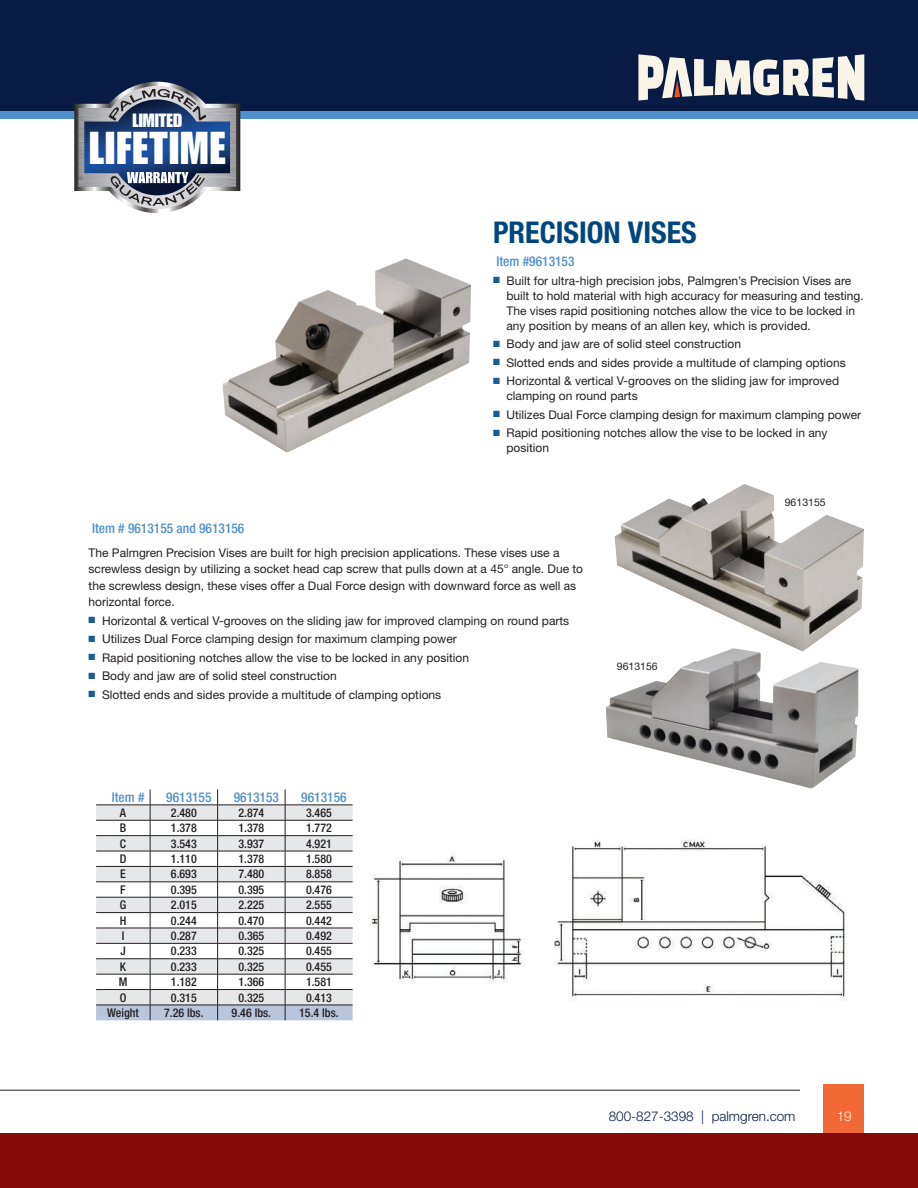
<style>
.page{position:relative;width:918px;height:1188px;background:#fff}
.page>*{position:absolute;margin:0;border:0;box-sizing:border-box;transform-origin:0 0}
.t1{font:45.15px "Impact";letter-spacing:.025em;color:#fff}
.t2{font:700 condensed 30px "Helvetica Neue LT Std";color:#00467e}
.t3{font:18.75px "Impact";color:#fff}
.t4{font:500 condensed 13.5px "Helvetica Neue LT Std";color:#5090cc}
.t5{font:300 13.5px "Helvetica Neue LT Std";color:#071b44}
.t6{font:300 13.5px "Helvetica Neue LT Std";color:#f9f4e7}
.t7{font:12px/15px "Helvetica Neue LT Std";color:#231f20}
.t8{font:500 condensed 12px "Helvetica Neue LT Std";color:#231f20}
.t9{font:10.5px "Helvetica Neue LT Std";color:#231f20}
.s1{color:#1a5d93}
</style>
<div class="page">
<div style="left:0;top:0;width:918px;height:118px;background:#5090cc"></div>
<div style="left:824px;top:1084px;width:40px;height:104px;background:#f26935"></div>
<hr style="left:0;top:1090px;width:800px;height:1px;background:#231f20">
<div style="left:0;top:1134px;width:918px;height:54px;background:#86090c"></div>
<div style="left:0;top:0;width:918px;height:111px;background:#071b44"></div>
<svg style="left:638px;top:54px;width:226px;height:47px"></svg>
<img style="left:370px;top:839px;width:478px;height:162px">
<img style="left:222px;top:258px;width:249px;height:194px">
<svg style="left:96px;top:789px;width:257px;height:231px"></svg>
<img style="left:615px;top:484px;width:249px;height:164px">
<img style="left:606px;top:648px;width:252px;height:140px">
<svg style="left:74px;top:82px;width:166px;height:131px"></svg>
<h3 class="t3" style="left:132px;top:109px;width:51px">LIMITED</h3>
<h1 class="t1" style="left:89px;top:122px;width:138px">LIFETIME</h1>
<h2 class="t2" style="left:493px;top:214px;width:205px">PRECISION VISES</h2>
<p class="t4" style="left:497px;top:253px;width:80px">Item #9613153</p>
<p class="t7" style="left:507px;top:273px;width:359px;text-indent:-14px"><span class="s1">■</span> Built for ultra-high precision jobs, Palmgren’s Precision Vises are built to hold material with high accuracy for measuring and testing.<br>The vises rapid positioning notches allow the vice to be locked in any position by means of an allen key, which is provided.</p>
<p class="t7" style="left:493px;top:336px;width:250px"><span class="s1">■</span> Body and jaw are of solid steel construction</p>
<p class="t7" style="left:493px;top:355px;width:354px"><span class="s1">■</span> Slotted ends and sides provide a multitude of clamping options</p>
<p class="t7" style="left:507px;top:373px;width:334px;text-indent:-14px"><span class="s1">■</span> Horizontal &amp; vertical V-grooves on the sliding jaw for improved clamping on round parts</p>
<p class="t7" style="left:493px;top:407px;width:370px"><span class="s1">■</span> Utilizes Dual Force clamping design for maximum clamping power</p>
<p class="t7" style="left:507px;top:425px;width:322px;text-indent:-14px"><span class="s1">■</span> Rapid positioning notches allow the vise to be locked in any position</p>
<p class="t9" style="left:785px;top:496px;width:42px">9613155</p>
<p class="t4" style="left:92px;top:521px;width:154px">Item # 9613155 and 9613156</p>
<p class="t7" style="left:89px;top:544px;width:496px;line-height:16.5px">The Palmgren Precision Vises are built for high precision applications. These vises use a screwless design by utilizing a socket head cap screw that pulls down at a 45° angle. Due to the screwless design, these vises offer a Dual Force design with downward force as well as horizontal force.</p>
<p class="t7" style="left:89px;top:613px;width:482px"><span class="s1">■</span> Horizontal &amp; vertical V-grooves on the sliding jaw for improved clamping on round parts</p>
<p class="t7" style="left:89px;top:631px;width:370px"><span class="s1">■</span> Utilizes Dual Force clamping design for maximum clamping power</p>
<p class="t7" style="left:89px;top:650px;width:382px"><span class="s1">■</span> Rapid positioning notches allow the vise to be locked in any position</p>
<p class="t7" style="left:89px;top:668px;width:250px"><span class="s1">■</span> Body and jaw are of solid steel construction</p>
<p class="t7" style="left:89px;top:687px;width:354px"><span class="s1">■</span> Slotted ends and sides provide a multitude of clamping options</p>
<p class="t9" style="left:617px;top:660px;width:42px">9613156</p>
<p class="t4" style="left:112px;top:789px;width:34px">Item #</p>
<p class="t4" style="left:166px;top:789px;width:47px">9613155</p>
<p class="t4" style="left:234px;top:789px;width:47px">9613153</p>
<p class="t4" style="left:301px;top:789px;width:47px">9613156</p>
<p class="t8" style="left:120px;top:805px;width:8px">A</p>
<p class="t8" style="left:171px;top:805px;width:27px">2.480</p>
<p class="t8" style="left:238px;top:805px;width:27px">2.874</p>
<p class="t8" style="left:306px;top:805px;width:27px">3.465</p>
<p class="t8" style="left:120px;top:821px;width:8px">B</p>
<p class="t8" style="left:171px;top:821px;width:27px">1.378</p>
<p class="t8" style="left:238px;top:821px;width:27px">1.378</p>
<p class="t8" style="left:306px;top:821px;width:27px">1.772</p>
<p class="t8" style="left:120px;top:836px;width:8px">C</p>
<p class="t8" style="left:171px;top:836px;width:27px">3.543</p>
<p class="t8" style="left:238px;top:836px;width:27px">3.937</p>
<p class="t8" style="left:306px;top:836px;width:27px">4.921</p>
<p class="t8" style="left:120px;top:852px;width:8px">D</p>
<p class="t8" style="left:171px;top:852px;width:27px">1.110</p>
<p class="t8" style="left:238px;top:852px;width:27px">1.378</p>
<p class="t8" style="left:306px;top:852px;width:27px">1.580</p>
<p class="t8" style="left:120px;top:867px;width:7px">E</p>
<p class="t8" style="left:171px;top:867px;width:27px">6.693</p>
<p class="t8" style="left:238px;top:867px;width:27px">7.480</p>
<p class="t8" style="left:306px;top:867px;width:27px">8.858</p>
<p class="t8" style="left:120px;top:882px;width:7px">F</p>
<p class="t8" style="left:171px;top:882px;width:27px">0.395</p>
<p class="t8" style="left:238px;top:882px;width:27px">0.395</p>
<p class="t8" style="left:306px;top:882px;width:27px">0.476</p>
<p class="t8" style="left:120px;top:898px;width:8px">G</p>
<p class="t8" style="left:171px;top:898px;width:27px">2.015</p>
<p class="t8" style="left:238px;top:898px;width:27px">2.225</p>
<p class="t8" style="left:306px;top:898px;width:27px">2.555</p>
<p class="t8" style="left:120px;top:913px;width:8px">H</p>
<p class="t8" style="left:171px;top:913px;width:27px">0.244</p>
<p class="t8" style="left:238px;top:913px;width:27px">0.470</p>
<p class="t8" style="left:306px;top:913px;width:27px">0.442</p>
<p class="t8" style="left:122px;top:929px;width:4px">I</p>
<p class="t8" style="left:171px;top:929px;width:27px">0.287</p>
<p class="t8" style="left:238px;top:929px;width:27px">0.365</p>
<p class="t8" style="left:306px;top:929px;width:27px">0.492</p>
<p class="t8" style="left:120px;top:944px;width:7px">J</p>
<p class="t8" style="left:171px;top:944px;width:27px">0.233</p>
<p class="t8" style="left:238px;top:944px;width:27px">0.325</p>
<p class="t8" style="left:306px;top:944px;width:27px">0.455</p>
<p class="t8" style="left:120px;top:959px;width:8px">K</p>
<p class="t8" style="left:171px;top:959px;width:27px">0.233</p>
<p class="t8" style="left:238px;top:959px;width:27px">0.325</p>
<p class="t8" style="left:306px;top:959px;width:27px">0.455</p>
<p class="t8" style="left:119px;top:975px;width:10px">M</p>
<p class="t8" style="left:171px;top:975px;width:27px">1.182</p>
<p class="t8" style="left:238px;top:975px;width:27px">1.366</p>
<p class="t8" style="left:306px;top:975px;width:27px">1.581</p>
<p class="t8" style="left:120px;top:990px;width:8px">O</p>
<p class="t8" style="left:171px;top:990px;width:27px">0.315</p>
<p class="t8" style="left:238px;top:990px;width:27px">0.325</p>
<p class="t8" style="left:306px;top:990px;width:27px">0.413</p>
<p class="t8" style="left:107px;top:1006px;width:33px">Weight</p>
<p class="t8" style="left:164px;top:1006px;width:41px">7.26 lbs.</p>
<p class="t8" style="left:232px;top:1006px;width:41px">9.46 lbs.</p>
<p class="t8" style="left:299px;top:1006px;width:41px">15.4 lbs.</p>
<p class="t5" style="left:609px;top:1107px;width:188px">800-827-3398 | palmgren.com</p>
<p class="t6" style="left:837px;top:1107px;width:17px">19</p>
</div>
